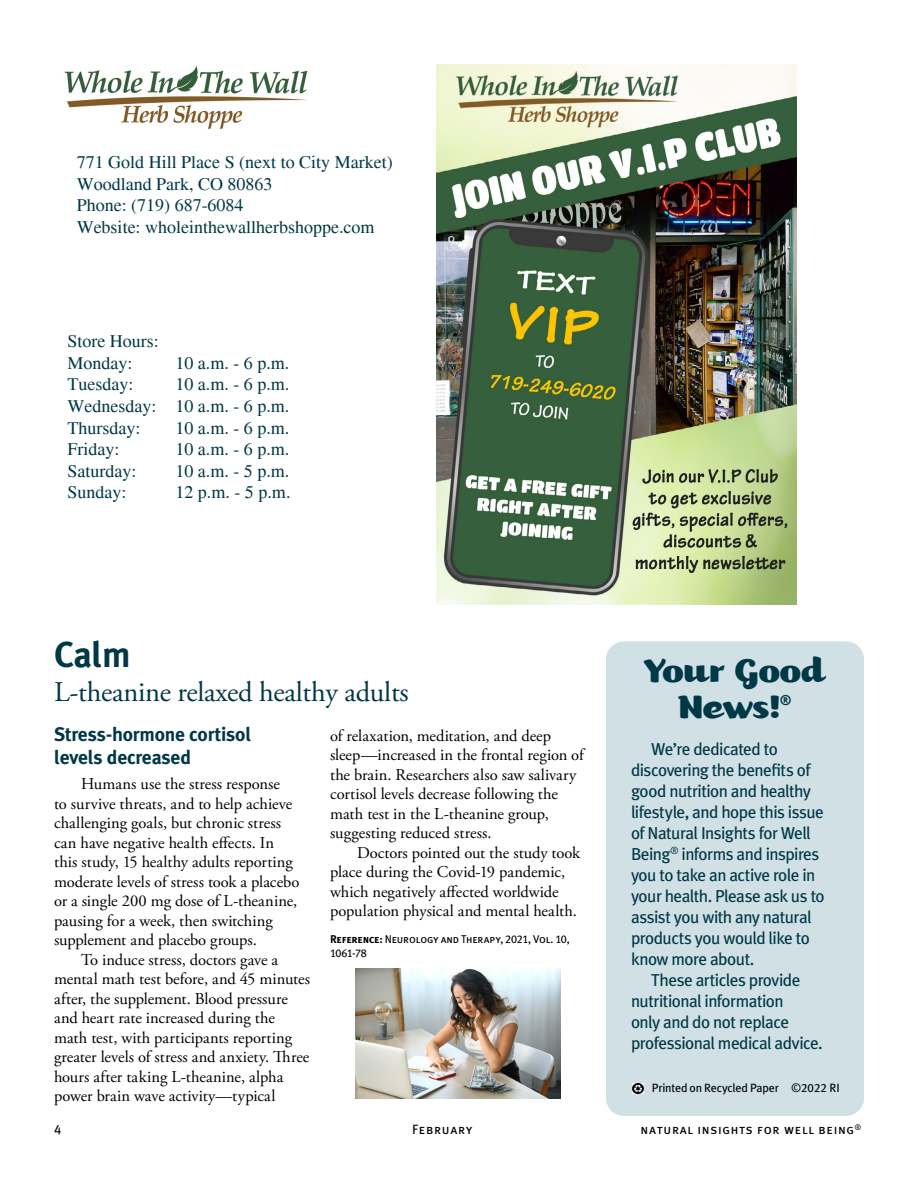
<style>
.page{position:relative;width:918px;height:1188px;background:#fff}
.page>*{position:absolute;margin:0;border:0;box-sizing:border-box;transform-origin:0 0}
.t1{font:39px/36px "Kari OSF";color:#003846;text-align:center}
.t2{font:700 36px "Meta Plus";color:#003846}
.t3{font:28.5px "Adobe Garamond Pro";letter-spacing:-.01em;color:#003846}
.t4{font:700 19.5px/22.5px "Meta Plus";letter-spacing:-.01em;color:#003846}
.t5{font:18px/21.6px "Times";color:#003846}
.t6{font:17.25px/21px "Meta Plus";letter-spacing:-.035em;color:#003846}
.t7{font:16.5px/19.5px "Adobe Garamond Pro";color:#000}
.t8{font:13.95px "Meta Plus Bold Caps";color:#003846}
.t9{font:13.5px "Meta Plus Book Caps";letter-spacing:.05em;color:#000}
.t10{font:12px "Meta Plus";letter-spacing:-.015em;color:#000}
.t11{font:11.25px/13.5px "Meta Plus Book Caps";letter-spacing:-.015em;color:#000}
.s1{font-family:"Meta Plus Bold Caps"}
.s2{font-family:"Meta Plus Book Caps"}
</style>
<div class="page">
<div style="left:606px;top:641px;width:258px;height:475px;background:#d0e0e5;border-radius:18px"></div>
<svg style="left:633px;top:1083px;width:11px;height:11px"></svg>
<img style="left:356px;top:968px;width:205px;height:131px">
<img style="left:64px;top:65px;width:244px;height:64px">
<img style="left:436px;top:65px;width:360px;height:540px">
<p class="t5" style="left:77px;top:151px;width:317px">771 Gold Hill Place S (next to City Market)<br>Woodland Park, CO 80863<br>Phone: (719) 687-6084<br>Website: wholeinthewallherbshoppe.com</p>
<p class="t5" style="left:68px;top:331px;width:93px">Store Hours:<br>Monday:</p>
<p class="t5" style="left:175px;top:352px;width:115px">10 a.m. - 6 p.m.</p>
<p class="t5" style="left:68px;top:374px;width:223px;text-align:justify;text-indent:108px">10 a.m. - 6 p.m.<br>Wednesday: 10 a.m. - 6 p.m.<br>Thursday:</p>
<p class="t5" style="left:68px;top:374px;width:67px">Tuesday:</p>
<p class="t5" style="left:175px;top:417px;width:115px">10 a.m. - 6 p.m.</p>
<p class="t5" style="left:68px;top:439px;width:54px">Friday:</p>
<p class="t5" style="left:175px;top:439px;width:115px">10 a.m. - 6 p.m.</p>
<p class="t5" style="left:68px;top:460px;width:70px">Saturday:</p>
<p class="t5" style="left:175px;top:460px;width:115px">10 a.m. - 5 p.m.</p>
<p class="t5" style="left:68px;top:482px;width:61px">Sunday:</p>
<p class="t5" style="left:175px;top:482px;width:117px">12 p.m. - 5 p.m.</p>
<h2 class="t2" style="left:54px;top:634px;width:78px">Calm</h2>
<h3 class="t3" style="left:54px;top:675px;width:356px">L-theanine relaxed healthy adults</h3>
<p class="t4" style="left:54px;top:723px;width:199px">Stress-hormone cortisol levels decreased</p>
<p class="t7" style="left:54px;top:775px;width:247px;text-indent:27px">Humans use the stress response<br>to survive threats, and to help achieve challenging goals, but chronic stress can have negative health effects. In this study, 15 healthy adults reporting moderate levels of stress took a placebo or a single 200 mg dose of L-theanine, pausing for a week, then switching supplement and placebo groups.</p>
<p class="t7" style="left:54px;top:950px;width:258px;text-indent:27px">To induce stress, doctors gave a mental math test before, and 45 minutes after, the supplement. Blood pressure and heart rate increased during the math test, with participants reporting greater levels of stress and anxiety. Three hours after taking L-theanine, alpha power brain wave activity—typical</p>
<p class="t7" style="left:330px;top:726px;width:255px">of relaxation, meditation, and deep sleep—increased in the frontal region of the brain. Researchers also saw salivary cortisol levels decrease following the math test in the L-theanine group, suggesting reduced stress.</p>
<p class="t7" style="left:330px;top:843px;width:252px;text-indent:27px">Doctors pointed out the study took place during the Covid-19 pandemic, which negatively affected worldwide population physical and mental health.</p>
<p class="t11" style="left:330px;top:932px;width:241px"><span class="s1">Reference:</span> Neurology and Therapy, 2021, Vol. 10,<br>1061-78</p>
<h1 class="t1" style="left:644px;top:653px;width:184px">Your Good<br>News!</h1>
<p class="t8" style="left:780px;top:692px;width:13px">®</p>
<p class="t6" style="left:631px;top:738px;width:195px;text-indent:20px">We’re dedicated to discovering the benefits of good nutrition and healthy lifestyle, and hope this issue of Natural Insights for Well<br>Being<sup>®</sup> informs and inspires you to take an active role in your health. Please ask us to assist you with any natural products you would like to know more about.</p>
<p class="t6" style="left:631px;top:969px;width:193px;text-indent:20px">These articles provide nutritional information<br>only and do not replace professional medical advice.</p>
<p class="t10" style="left:652px;top:1081px;width:189px">Printed on Recycled Paper ©<span class="s2">2022 RI</span></p>
<p class="t9" style="left:54px;top:1122px;width:9px">4</p>
<p class="t9" style="left:412px;top:1122px;width:62px">February</p>
<p class="t9" style="left:641px;top:1122px;width:222px">natural insights for well being<sup>®</sup></p>
</div>
